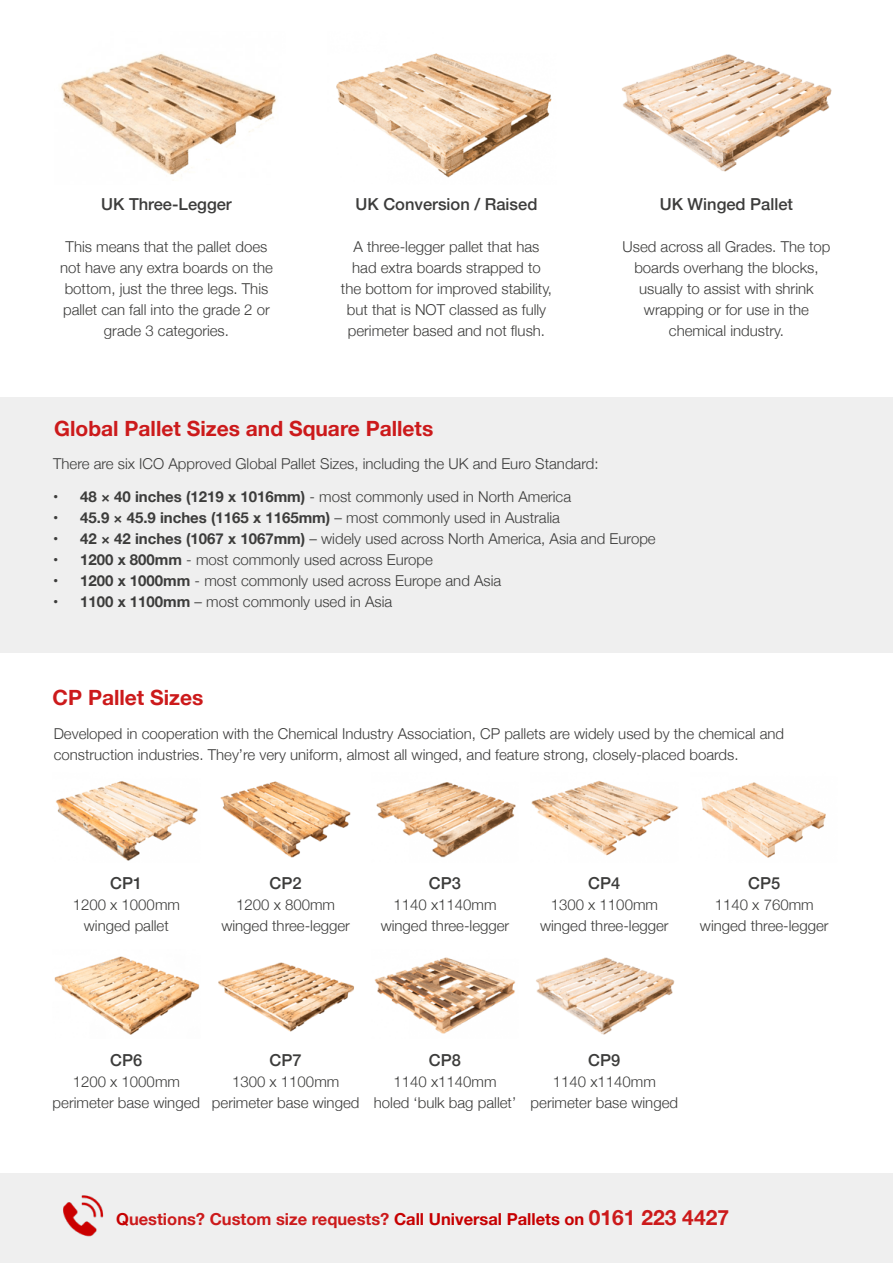
<style>
.page{position:relative;width:893px;height:1263px;background:#fff}
.page>*{position:absolute;margin:0;border:0;box-sizing:border-box;transform-origin:0 0}
.t1{font:700 21px "Helvetica Neue";color:#cc1a1b}
.t2{font:500 16.5px "Helvetica Neue";color:#3c3c3b}
.t3{font:700 16.5px "Helvetica Neue";color:#cc1a1b}
.t4{font:300 15px/21px "Helvetica Neue";color:#3c3c3b;text-align:center}
.t5{font:700 15px "Helvetica Neue";color:#3c3c3b}
.s1{font-weight:700}
.s2{font-weight:300}
.s3{color:#c60001}
.s4{font-size:21px}
</style>
<div class="page">
<div style="left:0;top:397px;width:893px;height:255px;background:#efefef"></div>
<div style="left:0;top:1173px;width:893px;height:90px;background:#efefef"></div>
<img style="left:63px;top:1195px;width:41px;height:42px">
<img style="left:60px;top:53px;width:218px;height:122px">
<img style="left:622px;top:54px;width:210px;height:118px">
<img style="left:336px;top:53px;width:216px;height:125px">
<img style="left:56px;top:781px;width:142px;height:80px">
<img style="left:220px;top:781px;width:131px;height:77px">
<img style="left:376px;top:782px;width:140px;height:76px">
<img style="left:701px;top:782px;width:125px;height:76px">
<img style="left:531px;top:781px;width:147px;height:75px">
<img style="left:54px;top:956px;width:146px;height:79px">
<img style="left:218px;top:962px;width:136px;height:70px">
<img style="left:374px;top:957px;width:142px;height:77px">
<img style="left:536px;top:957px;width:139px;height:78px">
<p class="t2" style="left:101px;top:191px;width:132px">UK Three-Legger</p>
<p class="t4" style="left:60px;top:235px;width:214px">This means that the pallet does not have any extra boards on the bottom, just the three legs. This pallet can fall into the grade 2 or grade 3 categories.</p>
<p class="t2" style="left:356px;top:191px;width:183px">UK Conversion / Raised</p>
<p class="t4" style="left:341px;top:235px;width:213px">A three-legger pallet that has had extra boards strapped to the bottom for improved stability, but that is NOT classed as fully perimeter based and not flush.</p>
<p class="t2" style="left:660px;top:191px;width:135px">UK Winged Pallet</p>
<p class="t4" style="left:622px;top:235px;width:209px">Used across all Grades. The top boards overhang the blocks, usually to assist with shrink wrapping or for use in the chemical industry.</p>
<h1 class="t1" style="left:54px;top:412px;width:381px">Global Pallet Sizes and Square Pallets</h1>
<p class="t4" style="left:53px;top:452px;width:547px">There are six ICO Approved Global Pallet Sizes, including the UK and Euro Standard:</p>
<p class="t4" style="left:53px;top:485px;width:520px"><span class="s1">• 48 × 40 inches (1219 x 1016mm)</span> - most commonly used in North America</p>
<p class="t5" style="left:53px;top:506px;width:508px">• 45.9 × 45.9 inches (1165 x 1165mm) <span class="s2">– most commonly used in Australia</span></p>
<p class="t4" style="left:53px;top:527px;width:604px"><span class="s1">• 42 × 42 inches (1067 x 1067mm)</span> – widely used across North America, Asia and Europe</p>
<p class="t4" style="left:53px;top:548px;width:381px"><span class="s1">• 1200 x 800mm</span> - most commonly used across Europe</p>
<p class="t4" style="left:53px;top:569px;width:450px"><span class="s1">• 1200 x 1000mm</span> - most commonly used across Europe and Asia</p>
<p class="t4" style="left:53px;top:590px;width:341px"><span class="s1">• 1100 x 1100mm</span> – most commonly used in Asia</p>
<h1 class="t1" style="left:53px;top:681px;width:152px">CP Pallet Sizes</h1>
<p class="t4" style="left:54px;top:722px;width:732px;text-align:left">Developed in cooperation with the Chemical Industry Association, CP pallets are widely used by the chemical and construction industries. They’re very uniform, almost all winged, and feature strong, closely-placed boards.</p>
<p class="t2" style="left:110px;top:870px;width:34px">CP1</p>
<p class="t4" style="left:73px;top:893px;width:109px">1200 x 1000mm winged pallet</p>
<p class="t2" style="left:270px;top:870px;width:34px">CP2</p>
<p class="t4" style="left:221px;top:893px;width:130px">1200 x 800mm winged three-legger</p>
<p class="t2" style="left:429px;top:870px;width:34px">CP3</p>
<p class="t4" style="left:381px;top:893px;width:130px">1140 x1140mm winged three-legger</p>
<p class="t2" style="left:588px;top:870px;width:34px">CP4</p>
<p class="t4" style="left:540px;top:893px;width:130px">1300 x 1100mm winged three-legger</p>
<p class="t2" style="left:748px;top:870px;width:34px">CP5</p>
<p class="t4" style="left:700px;top:893px;width:130px">1140 x 760mm winged three-legger</p>
<p class="t2" style="left:110px;top:1047px;width:34px">CP6</p>
<p class="t4" style="left:53px;top:1070px;width:149px">1200 x 1000mm perimeter base winged</p>
<p class="t2" style="left:270px;top:1047px;width:34px">CP7</p>
<p class="t4" style="left:212px;top:1070px;width:149px">1300 x 1100mm perimeter base winged</p>
<p class="t2" style="left:429px;top:1047px;width:34px">CP8</p>
<p class="t4" style="left:374px;top:1070px;width:144px">1140 x1140mm holed ‘bulk bag pallet’</p>
<p class="t2" style="left:588px;top:1047px;width:34px">CP9</p>
<p class="t4" style="left:531px;top:1070px;width:149px">1140 x1140mm perimeter base winged</p>
<p class="t3" style="left:116px;top:1206px;width:614px"><span class="s3">Q</span>uestions? Custom size requests? <span class="s3">Call Universal Pallets on</span> <span class="s4">0161 223 4427</span></p>
</div>
